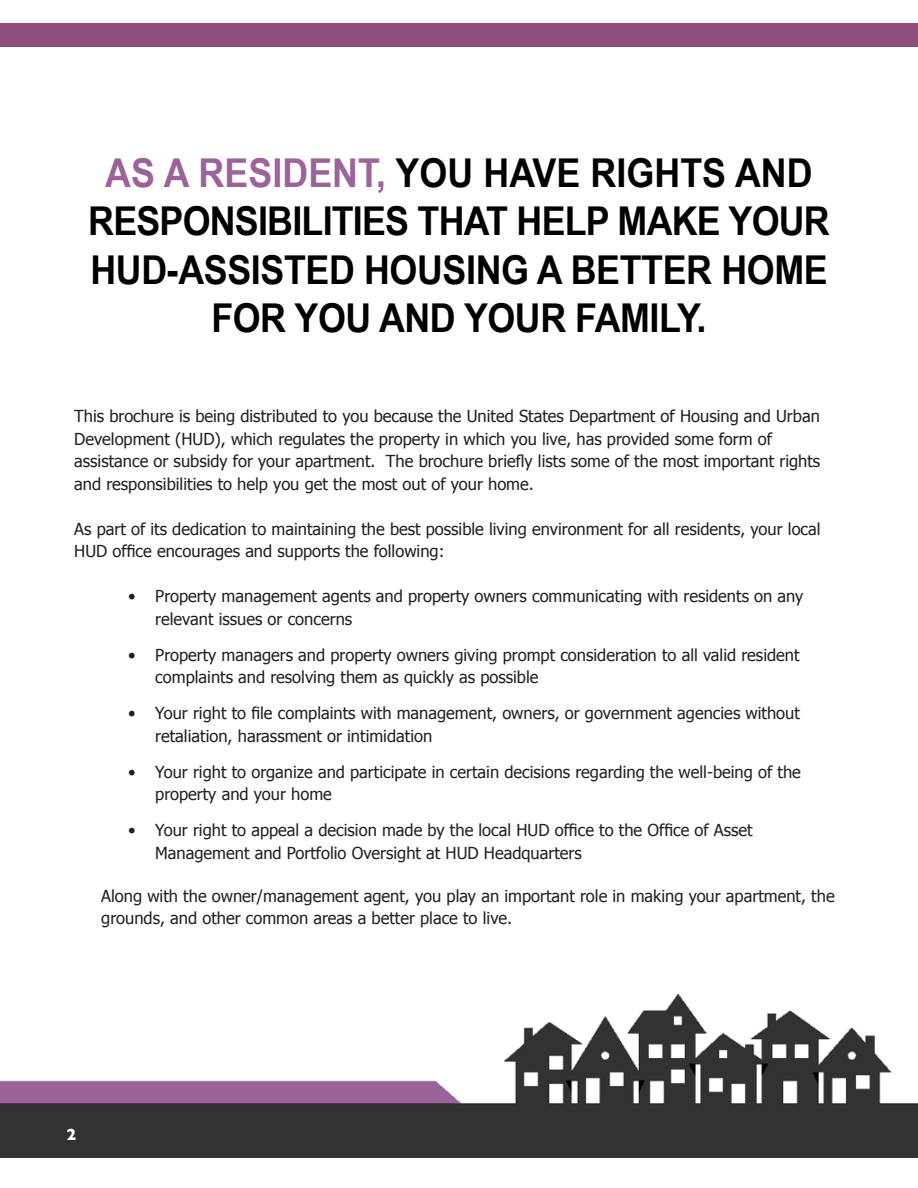
<style>
.page{position:relative;width:918px;height:1188px;background:#fff}
.page>*{position:absolute;margin:0;border:0;box-sizing:border-box;transform-origin:0 0}
.t1{font:700 39.75px "Arial Narrow";letter-spacing:-.01em;color:#000;scale:1.1 1}
.Body{font:16.5px/22.5px "Tahoma";color:#231f20}
.t2{font:700 16.5px "Gill Sans";color:#fff}
.s1{color:#9b6399}
</style>
<div class="page">
<img style="left:0;top:994px;width:918px;height:164px">
<div style="left:0;top:23px;width:918px;height:24px;background:#904e7c"></div>
<p class="t1" style="left:105px;top:143px;width:645px"><span class="s1">AS A RESIDENT,</span> YOU HAVE RIGHTS AND</p>
<p class="t1" style="left:88px;top:191px;width:676px">RESPONSIBILITIES THAT HELP MAKE YOUR</p>
<p class="t1" style="left:90px;top:240px;width:672px">HUD-ASSISTED HOUSING A BETTER HOME</p>
<p class="t1" style="left:211px;top:288px;width:452px">FOR YOU AND YOUR FAMILY.</p>
<p class="Body" style="left:74px;top:404px;width:748px">This brochure is being distributed to you because the United States Department of Housing and Urban Development (HUD), which regulates the property in which you live, has provided some form of assistance or subsidy for your apartment. The brochure briefly lists some of the most important rights and responsibilities to help you get the most out of your home.</p>
<p class="Body" style="left:74px;top:517px;width:748px">As part of its dedication to maintaining the best possible living environment for all residents, your local<br>HUD office encourages and supports the following:</p>
<p class="Body" style="left:155px;top:584px;width:650px;text-indent:-27px">• Property management agents and property owners communicating with residents on any relevant issues or concerns</p>
<p class="Body" style="left:155px;top:643px;width:646px;text-indent:-27px">• Property managers and property owners giving prompt consideration to all valid resident complaints and resolving them as quickly as possible</p>
<p class="Body" style="left:155px;top:701px;width:646px;text-indent:-27px">• Your right to file complaints with management, owners, or government agencies without retaliation, harassment or intimidation</p>
<p class="Body" style="left:155px;top:760px;width:647px;text-indent:-27px">• Your right to organize and participate in certain decisions regarding the well-being of the property and your home</p>
<p class="Body" style="left:155px;top:818px;width:599px;text-indent:-27px">• Your right to appeal a decision made by the local HUD office to the Office of Asset<br>Management and Portfolio Oversight at HUD Headquarters</p>
<p class="Body" style="left:101px;top:884px;width:735px">Along with the owner/management agent, you play an important role in making your apartment, the grounds, and other common areas a better place to live.</p>
<p class="t2" style="left:66px;top:1121px;width:11px">2</p>
</div>
